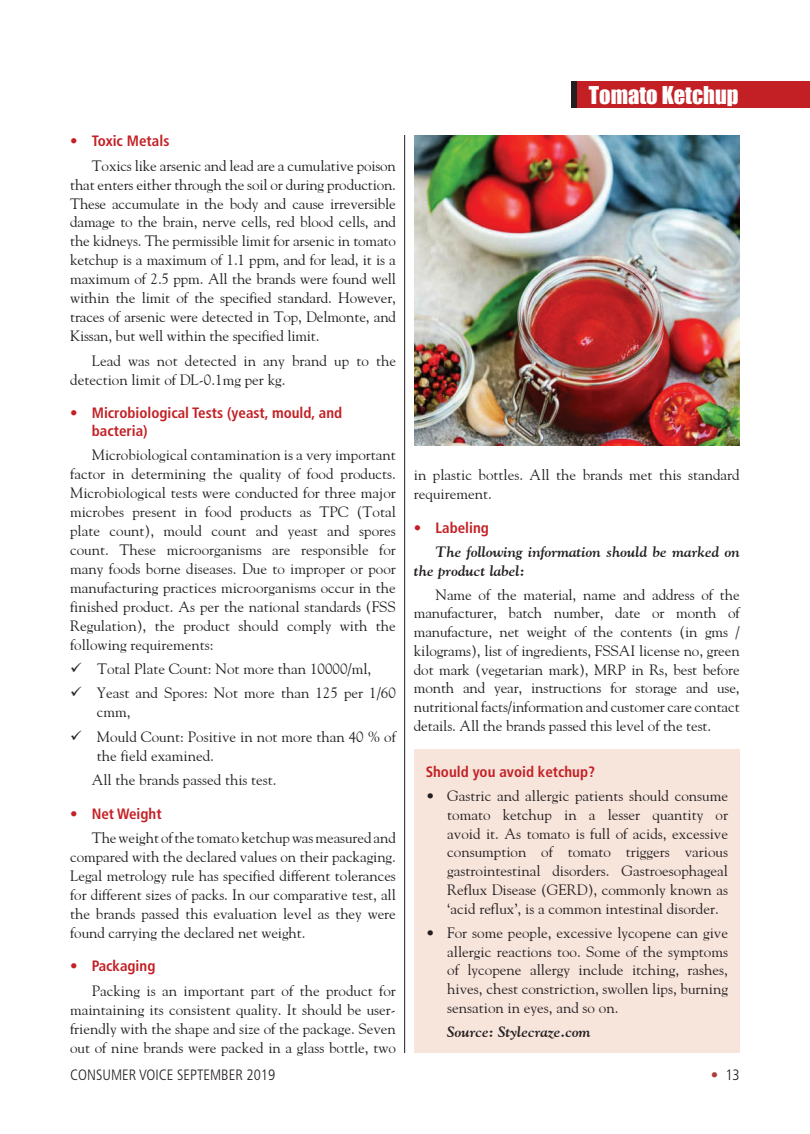
<style>
.page{position:relative;width:810px;height:1134px;background:#fff}
.page>*{position:absolute;margin:0;border:0;box-sizing:border-box;transform-origin:0 0}
.t1{font:22.5px "Impact";color:#fff}
.t2{font:15px/18.9px "Gaudiya";color:#231f20;text-align:justify}
.t3{font:700 condensed 15px/17.4px "Frutiger";color:#c32025}
.t4{font:italic 700 15px/18.8px "Gaudiya";color:#231f20}
.t5{font:300 condensed 15px "Frutiger";color:#231f20}
.s1{color:#ad3d3c}
</style>
<div class="page">
<div style="left:414px;top:750px;width:326px;height:303px;background:#f7e4db"></div>
<div style="left:571px;top:81px;width:12px;height:27px;background:#231f20"></div>
<div style="left:577px;top:81px;width:233px;height:27px;background:#c32025"></div>
<img style="left:414px;top:136px;width:326px;height:309px">
<hr style="left:404px;top:135px;width:1px;height:918px;background:#231f20">
<p class="t3" style="left:70px;top:132px;width:101px">• Toxic Metals</p>
<p class="t2" style="left:70px;top:156px;width:327px;text-indent:22px">Toxics like arsenic and lead are a cumulative poison that enters either through the soil or during production.<br>These accumulate in the body and cause irreversible damage to the brain, nerve cells, red blood cells, and the kidneys. The permissible limit for arsenic in tomato ketchup is a maximum of 1.1 ppm, and for lead, it is a maximum of 2.5 ppm. All the brands were found well within the limit of the specified standard. However, traces of arsenic were detected in Top, Delmonte, and Kissan, but well within the specified limit.</p>
<p class="t2" style="left:70px;top:351px;width:327px;text-indent:22px">Lead was not detected in any brand up to the detection limit of DL-0.1mg per kg.</p>
<p class="t3" style="left:92px;top:404px;width:252px;text-indent:-22px">• Microbiological Tests (yeast, mould, and bacteria)</p>
<p class="t2" style="left:70px;top:445px;width:327px;text-indent:22px">Microbiological contamination is a very important factor in determining the quality of food products.<br>Microbiological tests were conducted for three major microbes present in food products as TPC (Total plate count), mould count and yeast and spores count. These microorganisms are responsible for many foods borne diseases. Due to improper or poor manufacturing practices microorganisms occur in the finished product. As per the national standards (FSS Regulation), the product should comply with the following requirements:</p>
<p class="t2" style="left:70px;top:659px;width:303px">✓ Total Plate Count: Not more than 10000/ml,</p>
<p class="t2" style="left:97px;top:683px;width:300px;text-indent:-27px">✓ Yeast and Spores: Not more than 125 per 1/60 cmm,</p>
<p class="t2" style="left:97px;top:727px;width:301px;text-indent:-27px">✓ Mould Count: Positive in not more than 40 % of the field examined.</p>
<p class="t2" style="left:92px;top:770px;width:186px">All the brands passed this test.</p>
<p class="t3" style="left:70px;top:805px;width:93px">• Net Weight</p>
<p class="t2" style="left:70px;top:828px;width:327px;text-indent:22px">The weight of the tomato ketchup was measured and compared with the declared values on their packaging.<br>Legal metrology rule has specified different tolerances for different sizes of packs. In our comparative test, all the brands passed this evaluation level as they were found carrying the declared net weight.</p>
<p class="t3" style="left:70px;top:958px;width:87px">• Packaging</p>
<p class="t2" style="left:70px;top:981px;width:327px;text-indent:22px">Packing is an important part of the product for maintaining its consistent quality. It should be user&shy;friendly with the shape and size of the package. Seven out of nine brands were packed in a glass bottle, two</p>
<h1 class="t1" style="left:589px;top:78px;width:151px">Tomato Ketchup</h1>
<p class="t2" style="left:414px;top:466px;width:327px">in plastic bottles. All the brands met this standard requirement.</p>
<p class="t3" style="left:414px;top:519px;width:76px">• Labeling</p>
<p class="t4" style="left:414px;top:542px;width:327px;text-indent:22px">The following information should be marked on the product label:</p>
<p class="t2" style="left:414px;top:585px;width:327px;text-indent:22px">Name of the material, name and address of the manufacturer, batch number, date or month of manufacture, net weight of the contents (in gms / kilograms), list of ingredients, FSSAI license no, green dot mark (vegetarian mark), MRP in Rs, best before month and year, instructions for storage and use, nutritional facts/information and customer care contact details. All the brands passed this level of the test.</p>
<p class="t3" style="left:426px;top:763px;width:171px">Should you avoid ketchup?</p>
<p class="t2" style="left:447px;top:786px;width:282px;text-indent:-22px">• Gastric and allergic patients should consume tomato ketchup in a lesser quantity or avoid it. As tomato is full of acids, excessive consumption of tomato triggers various gastrointestinal disorders. Gastroesophageal Reflux Disease (GERD), commonly known as ‘acid reflux’, is a common intestinal disorder.</p>
<p class="t2" style="left:447px;top:923px;width:282px;text-indent:-22px">• For some people, excessive lycopene can give allergic reactions too. Some of the symptoms of lycopene allergy include itching, rashes, hives, chest constriction, swollen lips, burning sensation in eyes, and so on.</p>
<p class="t4" style="left:447px;top:1022px;width:145px">Source: Stylecraze.com</p>
<p class="t5" style="left:70px;top:1066px;width:207px">CONSUMER VOICE SEPTEMBER 2019</p>
<p class="t5" style="left:711px;top:1066px;width:31px"><span class="s1">•</span> 13</p>
</div>
